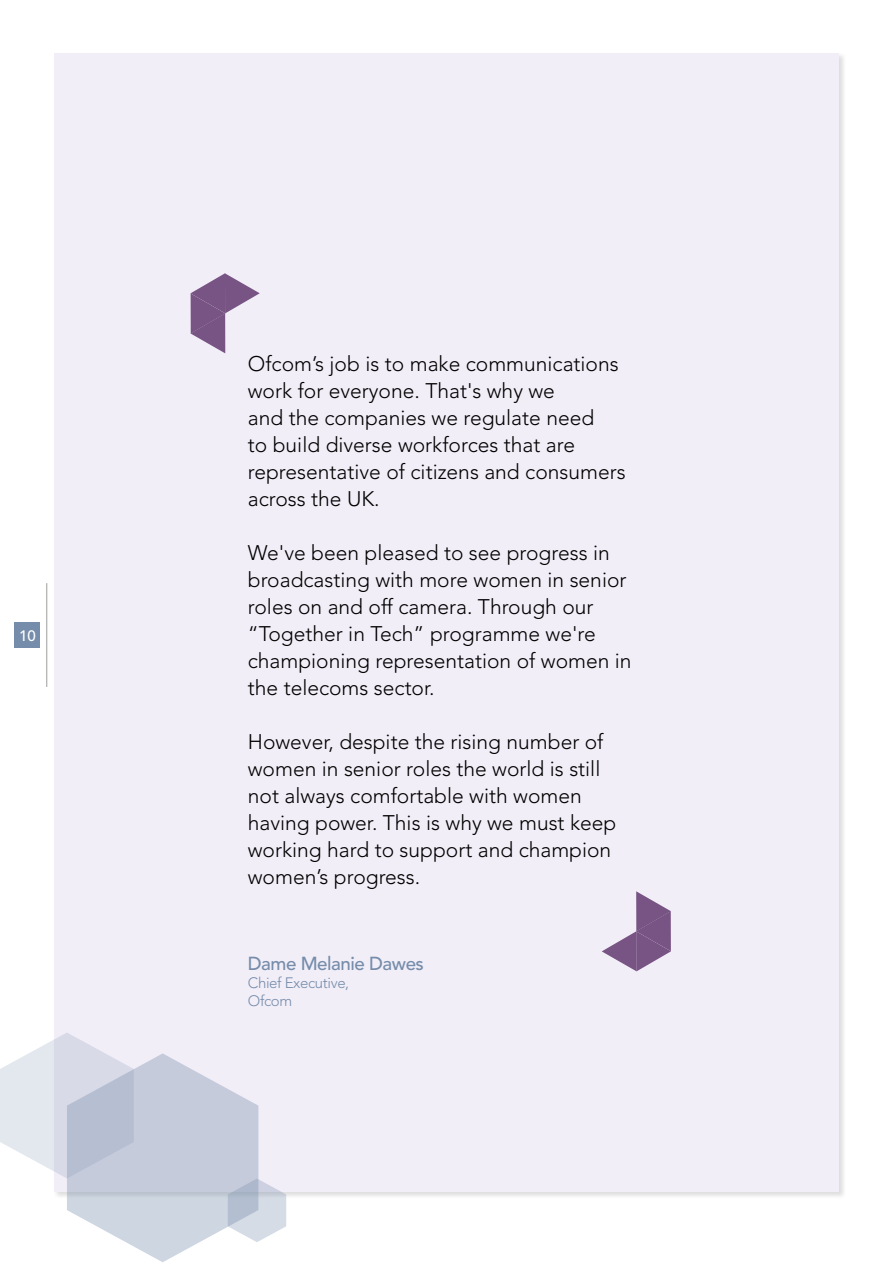
<style>
.page{position:relative;width:893px;height:1263px;background:#fff}
.page>*{position:absolute;margin:0;border:0;box-sizing:border-box;transform-origin:0 0}
.t1{font:300 21px/27px "Avenir LT Std";color:#000}
.t2{font:500 18.75px "Avenir LT Std";letter-spacing:-.025em;color:#758caa}
.t3{font:300 15px/18px "Avenir LT Std";letter-spacing:-.025em;color:#758caa}
.t4{font:500 15px "Avenir LT Std";color:#fff}
</style>
<div class="page">
<div style="left:54px;top:53px;width:785px;height:1139px;background:#f2eef8"></div>
<div style="left:15px;top:622px;width:25px;height:26px;background:#758caa"></div>
<hr style="left:46px;top:583px;width:1px;height:104px;background:#9d9d9c">
<svg style="left:0;top:1033px;width:286px;height:229px"></svg>
<svg style="left:190px;top:273px;width:70px;height:80px"></svg>
<svg style="left:602px;top:891px;width:69px;height:80px"></svg>
<p class="t4" style="left:19px;top:627px;width:18px">10</p>
<p class="t1" style="left:248px;top:350px;width:379px">Ofcom’s job is to make communications work for everyone. That's why we<br>and the companies we regulate need<br>to build diverse workforces that are representative of citizens and consumers across the UK.</p>
<p class="t1" style="left:248px;top:539px;width:385px">We've been pleased to see progress in broadcasting with more women in senior roles on and off camera. Through our “Together in Tech” programme we're championing representation of women in the telecoms sector.</p>
<p class="t1" style="left:248px;top:728px;width:370px">However, despite the rising number of women in senior roles the world is still not always comfortable with women having power. This is why we must keep working hard to support and champion women’s progress.</p>
<p class="t2" style="left:248px;top:953px;width:178px">Dame Melanie Dawes</p>
<p class="t3" style="left:248px;top:974px;width:103px">Chief Executive,<br>Ofcom</p>
</div>
